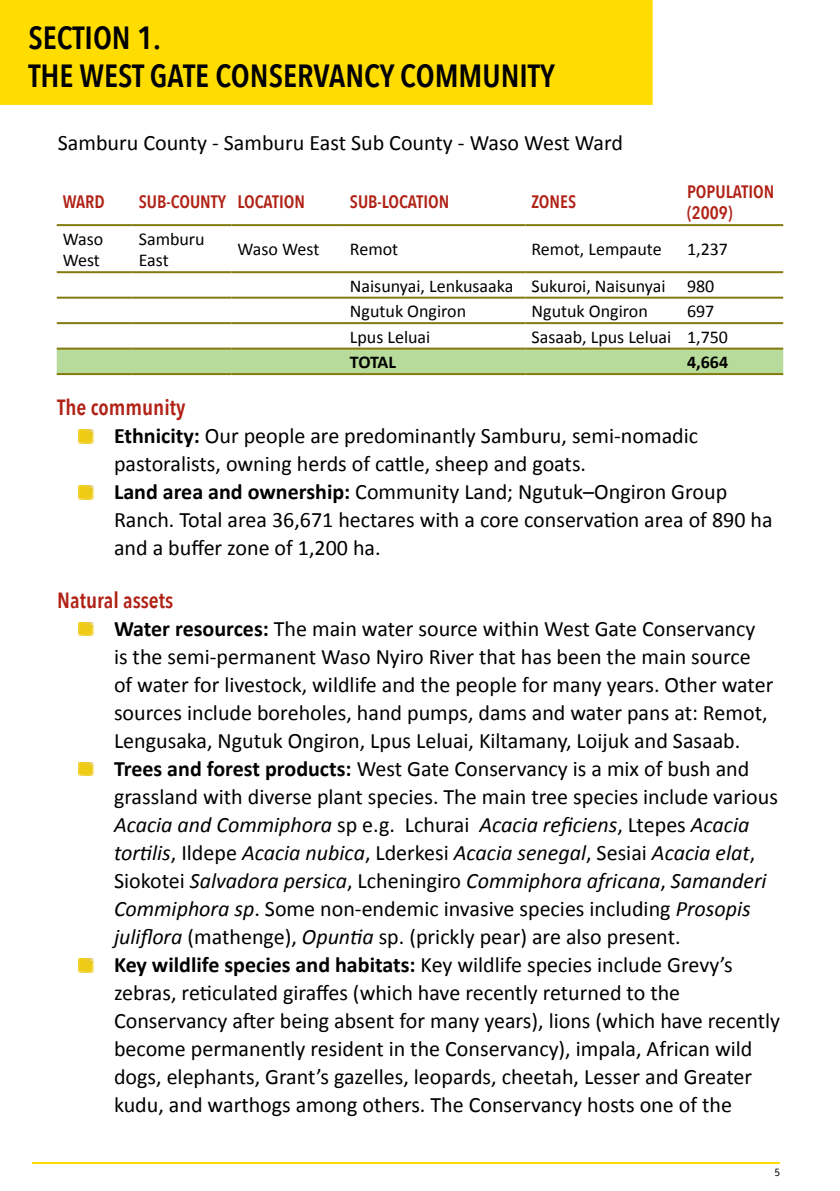
<style>
.page{position:relative;width:840px;height:1191px;background:#fff}
.page>*{position:absolute;margin:0;border:0;box-sizing:border-box;transform-origin:0 0}
.t1{font:600 32px/38.4px "Avenir Next Condensed";color:#000}
.t2{font:22px/28px "Calibri";color:#000}
.t3{font:600 22px "Avenir Next Condensed";color:#b12216}
.t4{font:18px/21.6px "Calibri";color:#000}
.t5{font:600 18px/21.6px "Avenir Next Condensed";color:#b12216}
.t6{font:700 18px "Calibri";letter-spacing:-.01em;color:#000}
.t7{font:11.4px "Officina Sans";color:#000}
.s1{font-weight:700}
.s2{font-style:italic}
</style>
<div class="page">
<hr style="left:33px;top:1162px;width:746px;height:2px;background:#fd0">
<img style="left:78px;top:429px;width:15px;height:14px">
<img style="left:78px;top:485px;width:15px;height:14px">
<img style="left:78px;top:622px;width:15px;height:14px">
<img style="left:78px;top:762px;width:15px;height:14px">
<img style="left:78px;top:958px;width:15px;height:14px">
<div style="left:0;top:0;width:652px;height:105px;background:#fd0"></div>
<svg style="left:57px;top:226px;width:725px;height:99px"></svg>
<div style="left:57px;top:349px;width:725px;height:24px;background:#b7db9b"></div>
<hr style="left:57px;top:373px;width:76px;height:2px;background:#837b10">
<hr style="left:133px;top:373px;width:98px;height:2px;background:#837b10">
<hr style="left:231px;top:373px;width:113px;height:2px;background:#837b10">
<hr style="left:344px;top:373px;width:181px;height:2px;background:#837b10">
<hr style="left:525px;top:373px;width:155px;height:2px;background:#837b10">
<hr style="left:680px;top:373px;width:102px;height:2px;background:#837b10">
<hr style="left:231px;top:322px;width:113px;height:2px;background:#837b10">
<hr style="left:57px;top:271px;width:76px;height:2px;background:#837b10">
<hr style="left:133px;top:271px;width:98px;height:2px;background:#837b10">
<hr style="left:231px;top:271px;width:113px;height:2px;background:#837b10">
<hr style="left:344px;top:271px;width:181px;height:2px;background:#837b10">
<hr style="left:525px;top:271px;width:155px;height:2px;background:#837b10">
<hr style="left:680px;top:271px;width:102px;height:2px;background:#837b10">
<hr style="left:57px;top:297px;width:76px;height:2px;background:#837b10">
<hr style="left:133px;top:297px;width:98px;height:2px;background:#837b10">
<hr style="left:231px;top:297px;width:113px;height:2px;background:#837b10">
<hr style="left:344px;top:297px;width:181px;height:2px;background:#837b10">
<hr style="left:525px;top:297px;width:155px;height:2px;background:#837b10">
<hr style="left:680px;top:297px;width:102px;height:2px;background:#837b10">
<hr style="left:57px;top:224px;width:76px;height:2px;background:#837b10">
<hr style="left:133px;top:224px;width:98px;height:2px;background:#837b10">
<hr style="left:231px;top:224px;width:113px;height:2px;background:#837b10">
<hr style="left:344px;top:224px;width:181px;height:2px;background:#837b10">
<hr style="left:525px;top:224px;width:155px;height:2px;background:#837b10">
<hr style="left:680px;top:224px;width:102px;height:2px;background:#837b10">
<hr style="left:57px;top:322px;width:76px;height:2px;background:#837b10">
<hr style="left:57px;top:347px;width:76px;height:2px;background:#837b10">
<hr style="left:133px;top:322px;width:98px;height:2px;background:#837b10">
<hr style="left:133px;top:347px;width:98px;height:2px;background:#837b10">
<hr style="left:344px;top:322px;width:181px;height:2px;background:#837b10">
<hr style="left:344px;top:347px;width:181px;height:2px;background:#837b10">
<hr style="left:525px;top:322px;width:155px;height:2px;background:#837b10">
<hr style="left:680px;top:322px;width:102px;height:2px;background:#837b10">
<hr style="left:525px;top:347px;width:155px;height:2px;background:#837b10">
<hr style="left:680px;top:347px;width:102px;height:2px;background:#837b10">
<hr style="left:231px;top:347px;width:113px;height:2px;background:#837b10">
<h1 class="t1" style="left:28px;top:17px;width:527px">SECTION 1.<br>THE WEST GATE CONSERVANCY COMMUNITY</h1>
<p class="t2" style="left:58px;top:128px;width:566px">Samburu County - Samburu East Sub County - Waso West Ward</p>
<p class="t5" style="left:63px;top:191px;width:43px">WARD</p>
<p class="t5" style="left:139px;top:191px;width:168px">SUB-COUNTY LOCATION</p>
<p class="t5" style="left:350px;top:191px;width:101px">SUB-LOCATION</p>
<p class="t5" style="left:531px;top:191px;width:46px">ZONES</p>
<p class="t5" style="left:686px;top:180px;width:89px">POPULATION (2009)</p>
<p class="t4" style="left:63px;top:228px;width:42px">Waso<br>West</p>
<p class="t4" style="left:139px;top:228px;width:67px">Samburu<br>East</p>
<p class="t4" style="left:237px;top:239px;width:83px">Waso West</p>
<p class="t4" style="left:350px;top:239px;width:50px">Remot</p>
<p class="t4" style="left:531px;top:239px;width:132px">Remot, Lempaute</p>
<p class="t4" style="left:350px;top:231px;width:379px;line-height:36.2px;text-indent:337px">1,237<br>Naisunyai, Lenkusaaka Sukuroi, Naisunyai 980</p>
<p class="t4" style="left:350px;top:300px;width:118px">Ngutuk Ongiron</p>
<p class="t4" style="left:531px;top:300px;width:118px">Ngutuk Ongiron</p>
<p class="t4" style="left:686px;top:300px;width:29px">697</p>
<p class="t4" style="left:350px;top:326px;width:82px">Lpus Leluai</p>
<p class="t4" style="left:531px;top:326px;width:198px">Sasaab, Lpus Leluai 1,750</p>
<p class="t6" style="left:350px;top:350px;width:48px">TOTAL</p>
<p class="t6" style="left:686px;top:350px;width:43px">4,664</p>
<p class="t3" style="left:57px;top:388px;width:130px">The community</p>
<p class="t2" style="left:114px;top:422px;width:659px"><span class="s1">Ethnicity:</span> Our people are predominantly Samburu, semi-nomadic pastoralists, owning herds of cattle, sheep and goats.<br><span class="s1">Land area and ownership:</span> Community Land; Ngutuk–Ongiron Group Ranch. Total area 36,671 hectares with a core conservation area of 890 ha and a buffer zone of 1,200 ha.</p>
<p class="t3" style="left:57px;top:581px;width:117px">Natural assets</p>
<p class="t2" style="left:114px;top:614px;width:667px"><span class="s1">Water resources:</span> The main water source within West Gate Conservancy<br>is the semi-permanent Waso Nyiro River that has been the main source<br>of water for livestock, wildlife and the people for many years. Other water sources include boreholes, hand pumps, dams and water pans at: Remot, Lengusaka, Ngutuk Ongiron, Lpus Leluai, Kiltamany, Loijuk and Sasaab.<br><span class="s1">Trees and forest products:</span> West Gate Conservancy is a mix of bush and grassland with diverse plant species. The main tree species include various <span class="s2">Acacia and Commiphora</span> sp e.g. Lchurai <span class="s2">Acacia reficiens</span>, Ltepes <span class="s2">Acacia tortilis</span>, Ildepe <span class="s2">Acacia nubica</span>, Lderkesi <span class="s2">Acacia senegal</span>, Sesiai <span class="s2">Acacia elat</span>, Siokotei <span class="s2">Salvadora persica</span>, Lcheningiro <span class="s2">Commiphora africana</span>, <span class="s2">Samanderi Commiphora sp</span>. Some non-endemic invasive species including <span class="s2">Prosopis juliflora</span> (mathenge), <span class="s2">Opuntia</span> sp. (prickly pear) are also present.<br><span class="s1">Key wildlife species and habitats:</span> Key wildlife species include Grevy’s zebras, reticulated giraffes (which have recently returned to the Conservancy after being absent for many years), lions (which have recently become permanently resident in the Conservancy), impala, African wild dogs, elephants, Grant’s gazelles, leopards, cheetah, Lesser and Greater kudu, and warthogs among others. The Conservancy hosts one of the</p>
<p class="t7" style="left:774px;top:1166px;width:7px">5</p>
</div>
